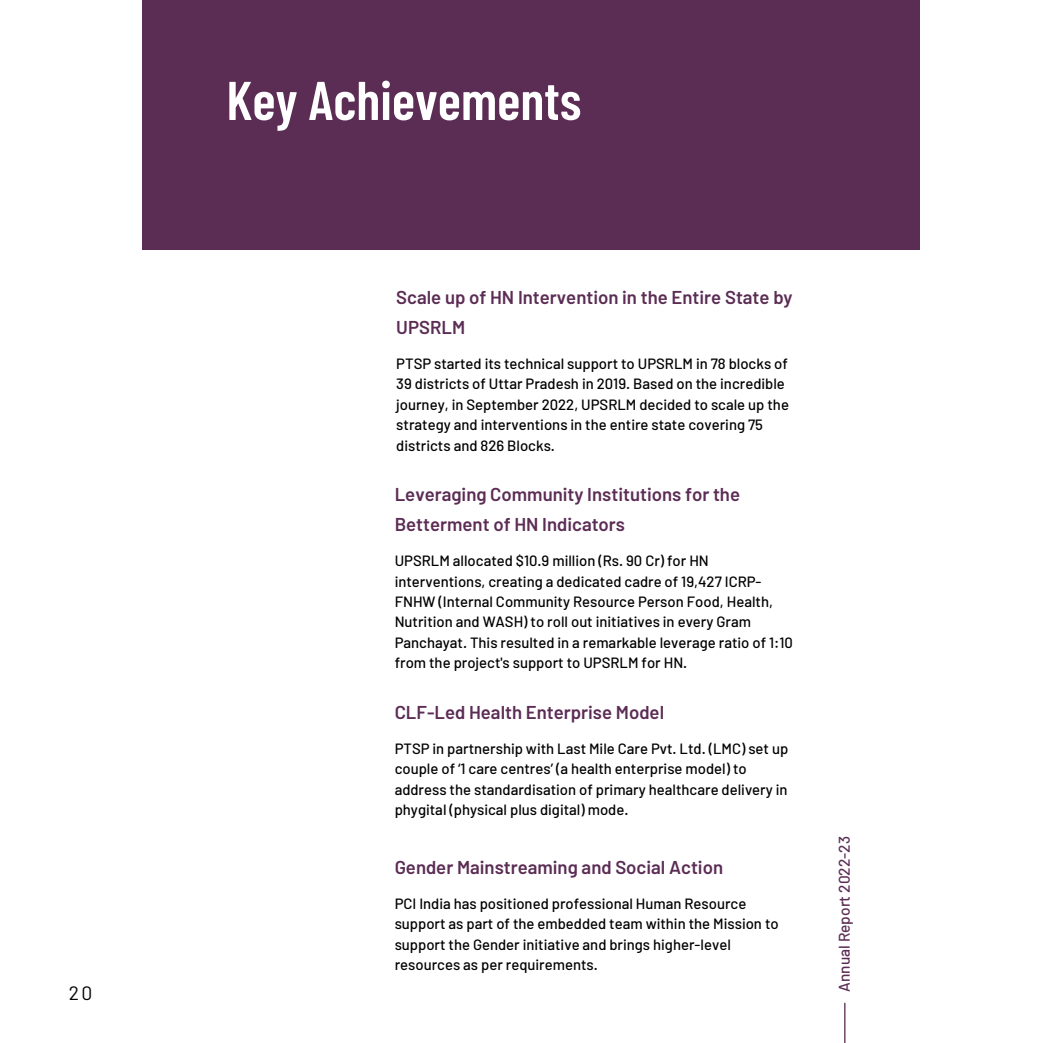
<style>
.page{position:relative;width:1042px;height:1043px;background:#fff}
.page>*{position:absolute;margin:0;border:0;box-sizing:border-box;transform-origin:0 0}
.t1{font:600 54.43px "Barlow Condensed";color:#fff}
.t2{font:19.25px "Barlow";color:#000}
.t3{font:600 18.55px/30.1px "Barlow";color:#5b2c54}
.t4{font:500 15.4px "Barlow";color:#5b2c54}
.t5{font:500 14.88px/20.5px "Barlow";color:#000}
</style>
<div class="page">
<div style="left:142px;top:0;width:778px;height:249px;background:#5b2c54"></div>
<hr style="left:844px;top:1002px;width:1px;height:40px;background:#5b2c54">
<p class="t2" style="left:69px;top:979px;width:25px">20</p>
<h1 class="t1" style="left:226px;top:65px;width:356px">Key Achievements</h1>
<p class="t3" style="left:396px;top:281px;width:398px">Scale up of HN Intervention in the Entire State by<br>UPSRLM</p>
<p class="t5" style="left:396px;top:353px;width:394px">PTSP started its technical support to UPSRLM in 78 blocks of 39 districts of Uttar Pradesh in 2019. Based on the incredible journey, in September 2022, UPSRLM decided to scale up the strategy and interventions in the entire state covering 75 districts and 826 Blocks.</p>
<p class="t3" style="left:394px;top:478px;width:347px">Leveraging Community Institutions for the<br>Betterment of HN Indicators</p>
<p class="t5" style="left:394px;top:550px;width:399px">UPSRLM allocated $10.9 million (Rs. 90 Cr) for HN interventions, creating a dedicated cadre of 19,427 ICRP-FNHW (Internal Community Resource Person Food, Health, Nutrition and WASH) to roll out initiatives in every Gram Panchayat. This resulted in a remarkable leverage ratio of 1:10 from the project's support to UPSRLM for HN.</p>
<p class="t3" style="left:394px;top:696px;width:271px">CLF-Led Health Enterprise Model</p>
<p class="t5" style="left:394px;top:737px;width:395px">PTSP in partnership with Last Mile Care Pvt. Ltd. (LMC) set up couple of ‘1 care centres’ (a health enterprise model) to address the standardisation of primary healthcare delivery in phygital (physical plus digital) mode.</p>
<p class="t3" style="left:394px;top:851px;width:330px">Gender Mainstreaming and Social Action</p>
<p class="t5" style="left:394px;top:892px;width:385px">PCI India has positioned professional Human Resource support as part of the embedded team within the Mission to support the Gender initiative and brings higher-level resources as per requirements.</p>
<p class="t4" style="left:834px;top:991px;width:157px;rotate:-90deg">Annual Report 2022-23</p>
</div>
